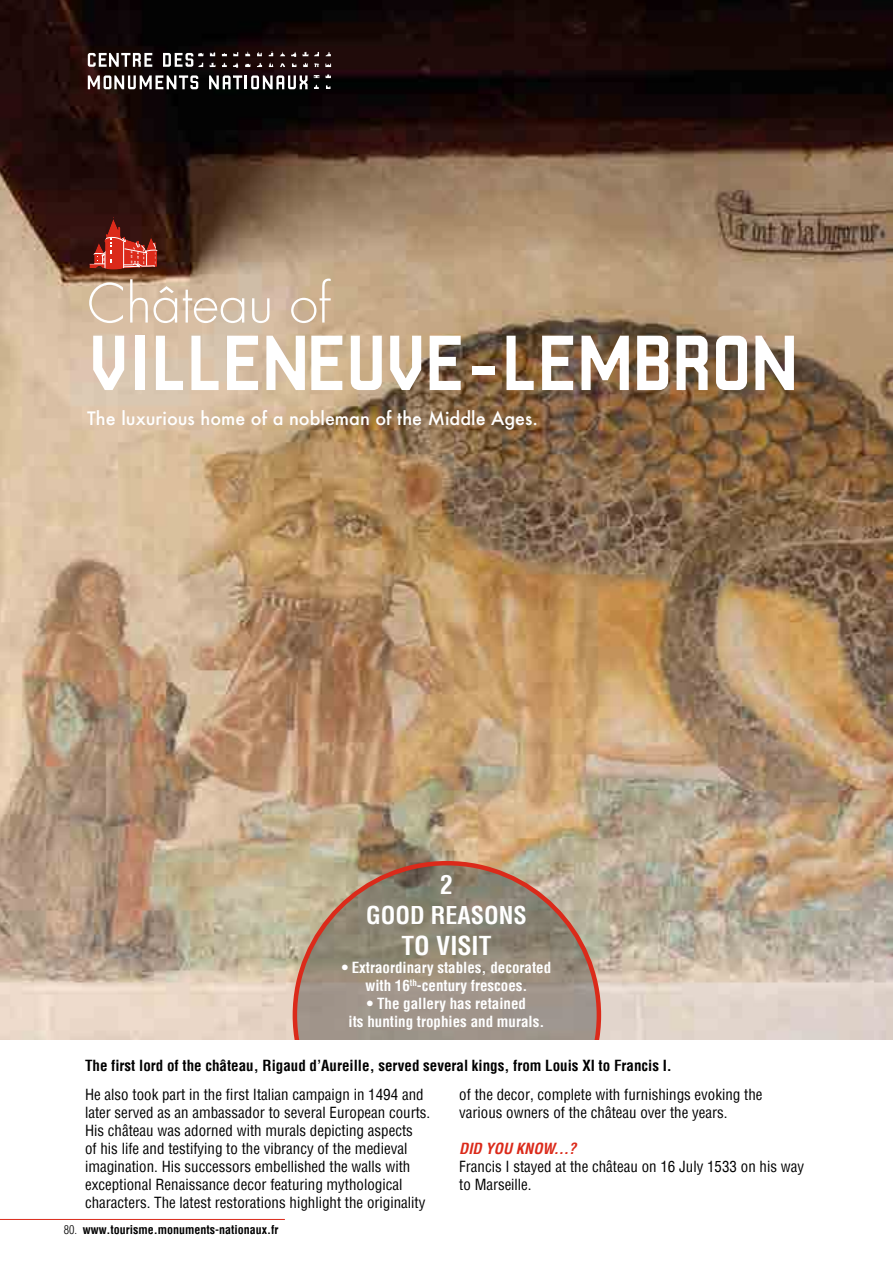
<style>
.page{position:relative;width:893px;height:1263px;background:#fff}
.page>*{position:absolute;margin:0;border:0;box-sizing:border-box;transform-origin:0 0}
.t1{font:82.5px "Robust CMN";letter-spacing:-.04em;color:#fff}
.t2{font:300 52.5px "Futura";color:#fff}
.t3{font:700 condensed 25.5px "Helvetica";color:#fff}
.t4{font:700 condensed 24px "Helvetica";color:#fff}
.t5{font:500 18px "Futura";color:#fff}
.t6{font:condensed 15px/18px "Helvetica";color:#000}
.t7{font:700 condensed 15px/18px "Helvetica";color:#fff;text-align:center}
.t8{font:700 condensed 15px "Helvetica";color:#000}
.t9{font:italic 700 condensed 15px "Helvetica";color:#db2a1a}
.t10{font:700 condensed 12px "Helvetica";color:#000}
.s1{font-weight:300}
</style>
<div class="page">
<img style="left:0;top:0;width:893px;height:1040px">
<svg style="left:295px;top:863px;width:304px;height:304px;background:#96887a"></svg>
<svg style="left:314px;top:52px;width:5px;height:4px"></svg>
<svg style="left:269px;top:51px;width:4px;height:5px"></svg>
<svg style="left:292px;top:63px;width:4px;height:4px"></svg>
<svg style="left:280px;top:63px;width:5px;height:4px"></svg>
<svg style="left:257px;top:63px;width:5px;height:4px"></svg>
<svg style="left:303px;top:51px;width:5px;height:5px"></svg>
<svg style="left:326px;top:52px;width:5px;height:4px"></svg>
<svg style="left:326px;top:85px;width:4px;height:4px"></svg>
<svg style="left:325px;top:74px;width:6px;height:4px"></svg>
<svg style="left:314px;top:75px;width:5px;height:3px"></svg>
<svg style="left:210px;top:52px;width:5px;height:4px"></svg>
<svg style="left:222px;top:62px;width:5px;height:5px"></svg>
<svg style="left:257px;top:52px;width:5px;height:4px"></svg>
<svg style="left:245px;top:51px;width:5px;height:5px"></svg>
<svg style="left:245px;top:63px;width:5px;height:4px"></svg>
<svg style="left:233px;top:52px;width:5px;height:4px"></svg>
<svg style="left:303px;top:62px;width:5px;height:5px"></svg>
<svg style="left:280px;top:51px;width:5px;height:5px"></svg>
<svg style="left:233px;top:62px;width:5px;height:6px"></svg>
<svg style="left:325px;top:64px;width:6px;height:3px"></svg>
<svg style="left:269px;top:62px;width:4px;height:5px"></svg>
<svg style="left:314px;top:84px;width:5px;height:5px"></svg>
<svg style="left:210px;top:62px;width:5px;height:5px"></svg>
<svg style="left:291px;top:51px;width:5px;height:6px"></svg>
<svg style="left:314px;top:63px;width:5px;height:4px"></svg>
<svg style="left:222px;top:53px;width:5px;height:3px"></svg>
<svg style="left:163px;top:52px;width:40px;height:15px"></svg>
<svg style="left:88px;top:53px;width:64px;height:14px"></svg>
<svg style="left:209px;top:75px;width:99px;height:14px"></svg>
<svg style="left:88px;top:75px;width:110px;height:14px"></svg>
<div style="left:0;top:1040px;width:893px;height:187px;background:#fff"></div>
<hr style="left:0;top:1219px;width:285px;height:1px;background:#db2a1a">
<svg style="left:89px;top:216px;width:69px;height:54px;background:#862d24"></svg>
<h2 class="t2" style="left:87px;top:272px;width:245px">Château of</h2>
<h1 class="t1" style="left:87px;top:318px;width:712px">VILLENEUVE-LEMBRON</h1>
<p class="t5" style="left:87px;top:406px;width:452px">The luxurious home of a nobleman of the Middle Ages.</p>
<h3 class="t3" style="left:440px;top:868px;width:14px">2</h3>
<h3 class="t4" style="left:366px;top:900px;width:162px">GOOD REASONS</h3>
<h3 class="t3" style="left:401px;top:929px;width:91px">TO VISIT</h3>
<p class="t7" style="left:342px;top:958px;width:211px">• Extraordinary stables, decorated with 16<sup>th</sup>-century frescoes.</p>
<p class="t7" style="left:349px;top:994px;width:197px">• The gallery has retained<br>its hunting trophies and murals.</p>
<p class="t8" style="left:85px;top:1056px;width:588px">The first lord of the château, Rigaud d’Aureille, served several kings, from Louis XI to Francis I.</p>
<p class="t6" style="left:85px;top:1085px;width:347px">He also took part in the first Italian campaign in 1494 and later served as an ambassador to several European courts.<br>His château was adorned with murals depicting aspects<br>of his life and testifying to the vibrancy of the medieval imagination. His successors embellished the walls with exceptional Renaissance decor featuring mythological characters. The latest restorations highlight the originality</p>
<p class="t6" style="left:459px;top:1085px;width:305px">of the decor, complete with furnishings evoking the various owners of the château over the years.</p>
<p class="t9" style="left:459px;top:1139px;width:119px">DID YOU KNOW...?</p>
<p class="t6" style="left:459px;top:1157px;width:346px">Francis I stayed at the château on 16 July 1533 on his way to Marseille.</p>
<p class="t10" style="left:64px;top:1221px;width:216px"><span class="s1">80.</span> www.tourisme.monuments-nationaux.fr</p>
</div>
